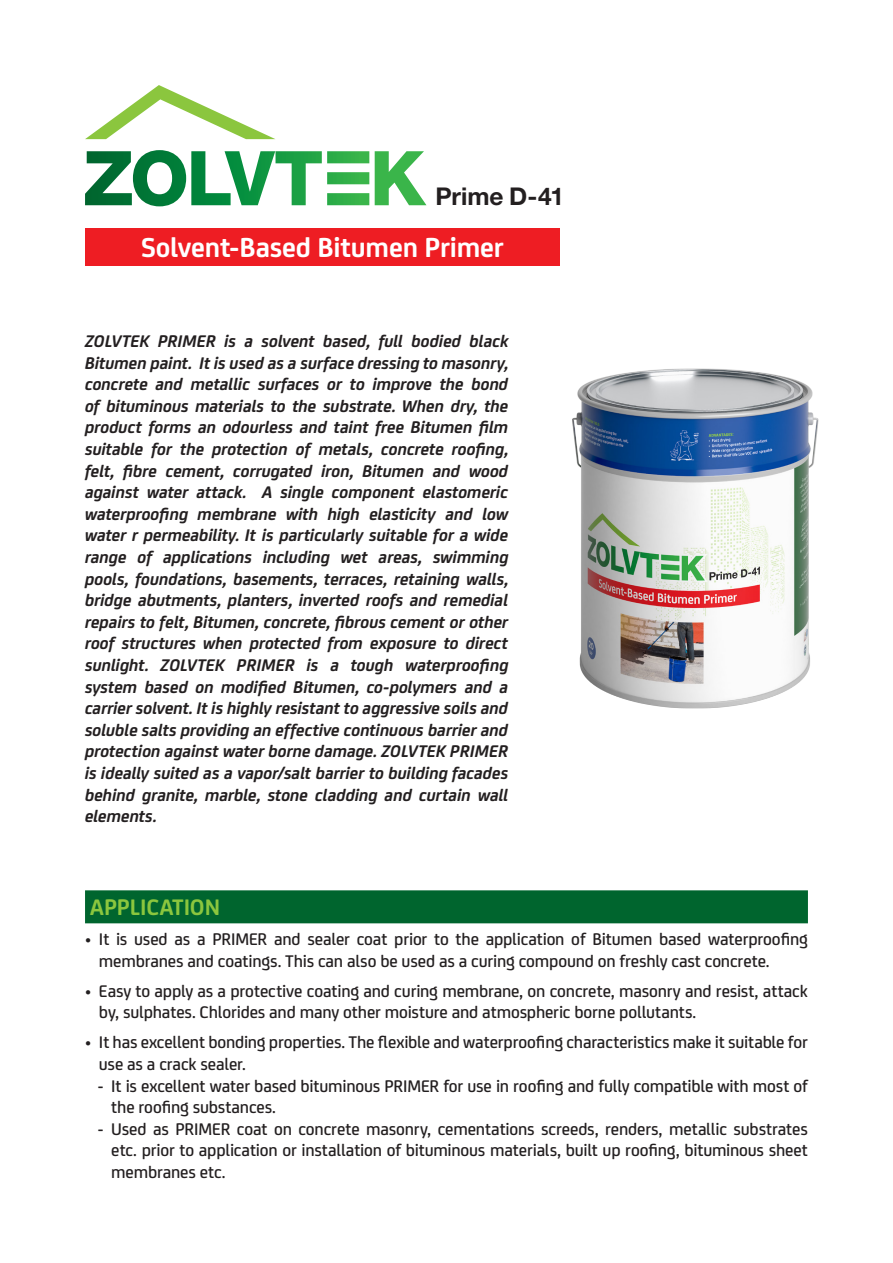
<style>
.page{position:relative;width:893px;height:1263px;background:#fff}
.page>*{position:absolute;margin:0;border:0;box-sizing:border-box;transform-origin:0 0}
._10_body{font:700 29.25px "FS Joey";letter-spacing:-.005em;color:#fff}
._10_body-2{font:700 24.45px "Helvetica Neue LT Std";color:#231f20}
.sub_head_14_bold{font:700 24px "FS Joey";letter-spacing:-.01em;color:#8bc63e}
._12_medium{font:italic 700 18px/21.6px "FS Joey";letter-spacing:-.01em;color:#231f20;text-align:justify}
._12_medium_bullet{font:500 18px/21.6px "FS Joey";letter-spacing:-.01em;color:#231f20}
</style>
<div class="page">
<div style="left:85px;top:890px;width:723px;height:33px;background:#00652e"></div>
<div style="left:85px;top:228px;width:475px;height:38px;background:#ee1d23"></div>
<svg style="left:85px;top:85px;width:190px;height:54px"></svg>
<svg style="left:85px;top:150px;width:341px;height:56px"></svg>
<img style="left:572px;top:368px;width:247px;height:341px">
<p class="_10_body-2" style="left:435px;top:181px;width:130px">Prime D-41</p>
<p class="_10_body" style="left:141px;top:225px;width:364px">Solvent-Based Bitumen Primer</p>
<p class="_12_medium" style="left:85px;top:329px;width:425px">ZOLVTEK PRIMER is a solvent based, full bodied black Bitumen paint. It is used as a surface dressing to masonry, concrete and metallic surfaces or to improve the bond of bituminous materials to the substrate. When dry, the product forms an odourless and taint free Bitumen film suitable for the protection of metals, concrete roofing, felt, fibre cement, corrugated iron, Bitumen and wood against water attack. A single component elastomeric waterproofing membrane with high elasticity and low water r permeability. It is particularly suitable for a wide range of applications including wet areas, swimming pools, foundations, basements, terraces, retaining walls, bridge abutments, planters, inverted roofs and remedial repairs to felt, Bitumen, concrete, fibrous cement or other roof structures when protected from exposure to direct sunlight. ZOLVTEK PRIMER is a tough waterproofing system based on modified Bitumen, co-polymers and a carrier solvent. It is highly resistant to aggressive soils and soluble salts providing an effective continuous barrier and protection against water borne damage. ZOLVTEK PRIMER is ideally suited as a vapor/salt barrier to building facades behind granite, marble, stone cladding and curtain wall elements.</p>
<p class="sub_head_14_bold" style="left:90px;top:889px;width:131px">APPLICATION</p>
<p class="_12_medium_bullet" style="left:99px;top:927px;width:710px;text-indent:-14px">• It is used as a PRIMER and sealer coat prior to the application of Bitumen based waterproofing membranes and coatings. This can also be used as a curing compound on freshly cast concrete.</p>
<p class="_12_medium_bullet" style="left:99px;top:979px;width:710px;text-indent:-14px">• Easy to apply as a protective coating and curing membrane, on concrete, masonry and resist, attack by, sulphates. Chlorides and many other moisture and atmospheric borne pollutants.</p>
<p class="_12_medium_bullet" style="left:99px;top:1030px;width:710px;text-indent:-14px">• It has excellent bonding properties. The flexible and waterproofing characteristics make it suitable for use as a crack sealer.</p>
<p class="_12_medium_bullet" style="left:111px;top:1073px;width:698px;text-indent:-13px">- It is excellent water based bituminous PRIMER for use in roofing and fully compatible with most of the roofing substances.</p>
<p class="_12_medium_bullet" style="left:111px;top:1117px;width:698px;text-align:justify;text-indent:-13px">- Used as PRIMER coat on concrete masonry, cementations screeds, renders, metallic substrates etc. prior to application or installation of bituminous materials, built up roofing, bituminous sheet membranes etc.</p>
</div>
